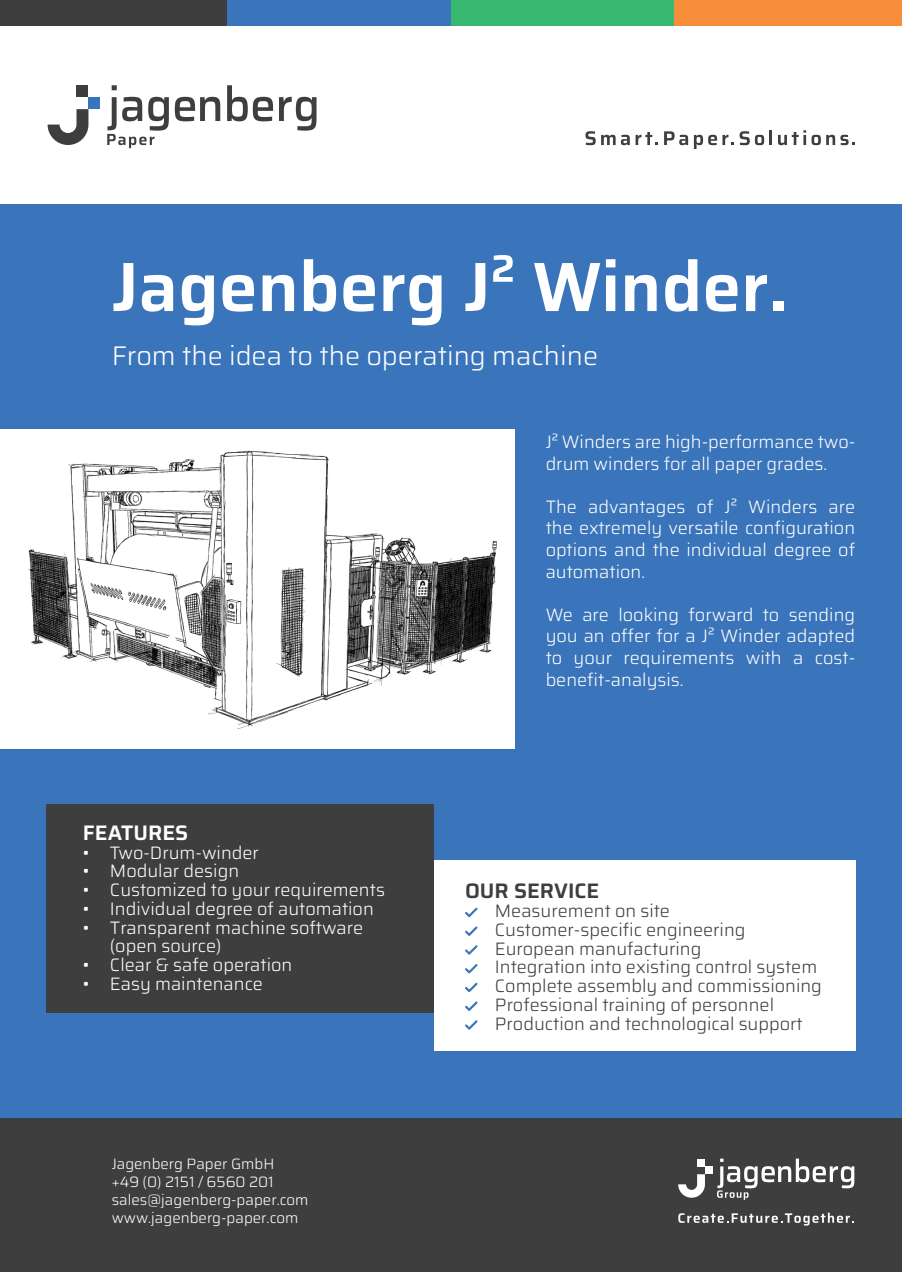
<style>
.page{position:relative;width:902px;height:1272px;background:#fff}
.page>*{position:absolute;margin:0;border:0;box-sizing:border-box;transform-origin:0 0}
.Headline{font:600 69.75px "Saira";color:#fff}
.Intro{font:300 27px "Saira";color:#fff}
.Head_Bullets_Feature{font:600 21px "Saira";color:#3e3e3f}
.Head_Bullets_Feature-2{font:600 21px "Saira";color:#fff}
.t1{font:300 18px/21.6px "Saira";color:#fff}
.Bullets-Haken{font:300 18px "Saira";color:#3e3e3f}
.t2{font:300 15px "Saira";color:#fff}
</style>
<div class="page">
<div style="left:0;top:0;width:227px;height:26px;background:#3e3e3f"></div>
<div style="left:227px;top:0;width:224px;height:26px;background:#3a74ba"></div>
<div style="left:451px;top:0;width:223px;height:26px;background:#38b770"></div>
<div style="left:674px;top:0;width:227px;height:26px;background:#f68d38"></div>
<svg style="left:175px;top:97px;width:45px;height:24px"></svg>
<svg style="left:227px;top:85px;width:46px;height:36px"></svg>
<svg style="left:279px;top:97px;width:37px;height:34px"></svg>
<svg style="left:48px;top:109px;width:40px;height:36px"></svg>
<div style="left:88px;top:97px;width:12px;height:12px;background:#3a74ba"></div>
<div style="left:76px;top:85px;width:12px;height:12px;background:#3e3e3f"></div>
<svg style="left:107px;top:85px;width:62px;height:63px"></svg>
<svg style="left:585px;top:131px;width:10px;height:14px"></svg>
<svg style="left:601px;top:135px;width:28px;height:10px"></svg>
<svg style="left:635px;top:132px;width:23px;height:13px"></svg>
<svg style="left:664px;top:131px;width:100px;height:18px"></svg>
<hr style="left:769px;top:130px;width:3px;height:15px;background:#3e3e3f">
<svg style="left:778px;top:130px;width:42px;height:15px"></svg>
<svg style="left:826px;top:135px;width:28px;height:10px"></svg>
<div style="left:0;top:204px;width:901px;height:931px;background:#3a74ba"></div>
<div style="left:0;top:1118px;width:901px;height:153px;background:#3e3e3f"></div>
<svg style="left:678px;top:1212px;width:176px;height:13px"></svg>
<svg style="left:678px;top:1174px;width:27px;height:23px"></svg>
<div style="left:705px;top:1166px;width:7px;height:8px;background:#fff"></div>
<div style="left:697px;top:1158px;width:8px;height:8px;background:#fff"></div>
<svg style="left:717px;top:1158px;width:137px;height:41px"></svg>
<img style="left:4px;top:429px;width:505px;height:319px">
<div style="left:47px;top:804px;width:387px;height:208px;background:#3e3e3f"></div>
<div style="left:434px;top:859px;width:421px;height:191px;background:#fff"></div>
<svg style="left:465px;top:907px;width:13px;height:11px"></svg>
<svg style="left:465px;top:926px;width:13px;height:10px"></svg>
<svg style="left:465px;top:945px;width:13px;height:10px"></svg>
<svg style="left:465px;top:964px;width:13px;height:10px"></svg>
<svg style="left:465px;top:982px;width:13px;height:11px"></svg>
<svg style="left:465px;top:1001px;width:13px;height:10px"></svg>
<svg style="left:465px;top:1020px;width:13px;height:10px"></svg>
<p class="Headline" style="left:112px;top:229px;width:677px">Jagenberg J² Winder.</p>
<p class="Intro" style="left:112px;top:333px;width:488px">From the idea to the operating machine</p>
<p class="Head_Bullets_Feature-2" style="left:83px;top:815px;width:107px">FEATURES</p>
<p class="t1" style="left:83px;top:840px;width:177px">• Two-Drum-winder</p>
<p class="t1" style="left:83px;top:859px;width:158px">• Modular design</p>
<p class="t1" style="left:83px;top:878px;width:303px">• Customized to your requirements</p>
<p class="t1" style="left:83px;top:897px;width:292px">• Individual degree of automation</p>
<p class="t1" style="left:110px;top:917px;width:255px;line-height:18.8px;text-indent:-27px">• Transparent machine software (open source)</p>
<p class="t1" style="left:83px;top:953px;width:211px">• Clear &amp; safe operation</p>
<p class="t1" style="left:83px;top:972px;width:181px">• Easy maintenance</p>
<p class="t2" style="left:112px;top:1151px;width:164px">Jagenberg Paper GmbH</p>
<p class="t2" style="left:112px;top:1169px;width:164px">+49 (0) 2151 / 6560 201</p>
<p class="t2" style="left:112px;top:1187px;width:198px">sales@jagenberg-paper.com</p>
<p class="t2" style="left:112px;top:1205px;width:188px">www.jagenberg-paper.com</p>
<p class="t1" style="left:545px;top:430px;width:311px">J² Winders are high-performance two&shy;drum winders for all paper grades.</p>
<p class="t1" style="left:545px;top:495px;width:311px;text-align:justify">The advantages of J² Winders are the extremely versatile configuration options and the individual degree of automation.</p>
<p class="t1" style="left:545px;top:603px;width:311px;text-align:justify">We are looking forward to sending you an offer for a J² Winder adapted to your requirements with a cost&shy;benefit-analysis.</p>
<p class="Head_Bullets_Feature" style="left:465px;top:873px;width:136px">OUR SERVICE</p>
<p class="Bullets-Haken" style="left:495px;top:896px;width:177px">Measurement on site</p>
<p class="Bullets-Haken" style="left:495px;top:914px;width:252px">Customer-specific engineering</p>
<p class="Bullets-Haken" style="left:495px;top:933px;width:208px">European manufacturing</p>
<p class="Bullets-Haken" style="left:495px;top:952px;width:324px">Integration into existing control system</p>
<p class="Bullets-Haken" style="left:495px;top:971px;width:328px">Complete assembly and commissioning</p>
<p class="Bullets-Haken" style="left:495px;top:989px;width:281px">Professional training of personnel</p>
<p class="Bullets-Haken" style="left:495px;top:1008px;width:309px">Production and technological support</p>
</div>
